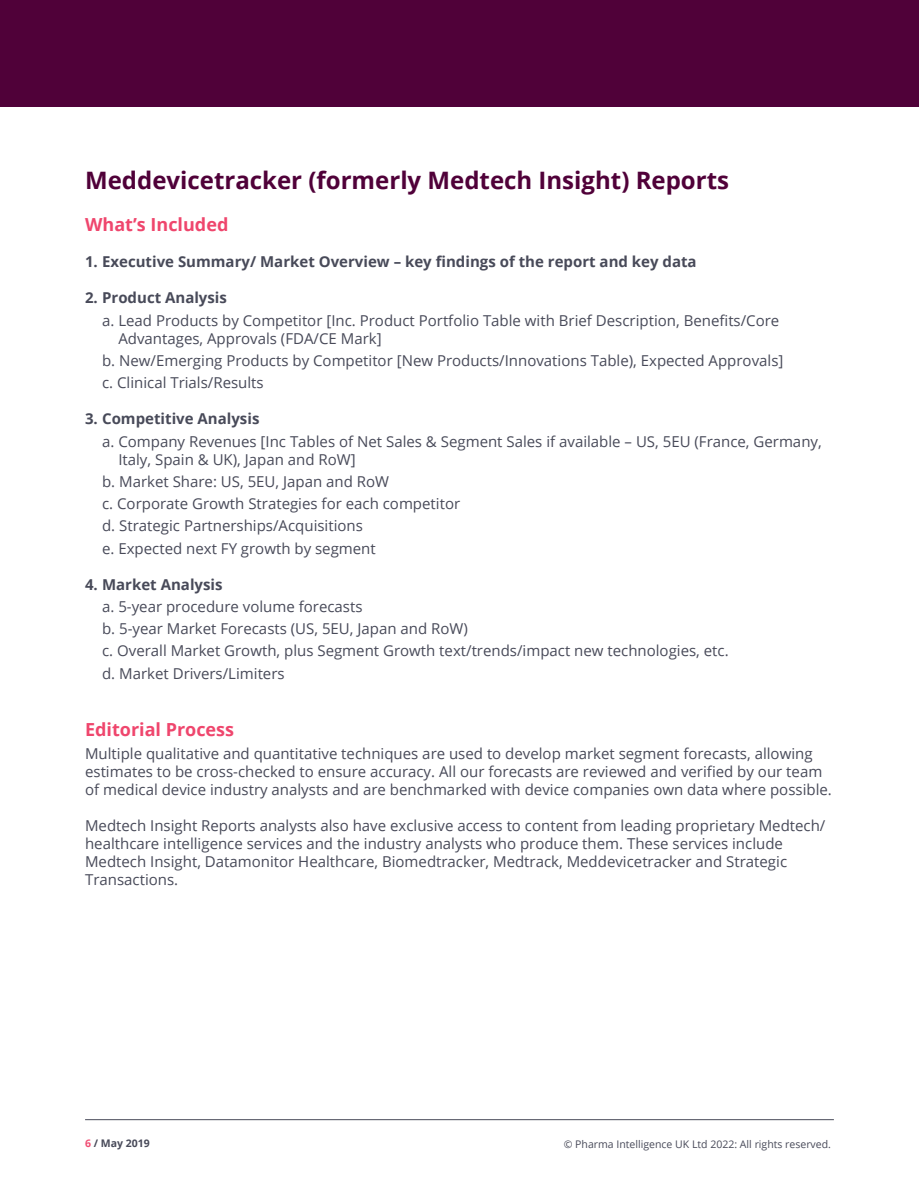
<style>
.page{position:relative;width:919px;height:1187px;background:#fff}
.page>*{position:absolute;margin:0;border:0;box-sizing:border-box;transform-origin:0 0}
.t1{font:700 24px "Open Sans";color:#500139}
.t2{font:700 18px "Open Sans";color:#ef466d}
.t3{font:15px/18px "Open Sans";color:#484a59}
.t4{font:700 15px "Open Sans";color:#484a59}
.t5{font:10.5px "Open Sans";color:#484a59}
.t6{font:700 10.5px "Open Sans";color:#484a59}
.s1{color:#f04e74}
</style>
<div class="page">
<div style="left:0;top:0;width:918px;height:106px;background:#500139"></div>
<hr style="left:85px;top:1119px;width:748px;height:1px;background:#484a59">
<h1 class="t1" style="left:85px;top:163px;width:645px">Meddevicetracker (formerly Medtech Insight) Reports</h1>
<p class="t2" style="left:85px;top:212px;width:145px">What’s Included</p>
<p class="t4" style="left:85px;top:251px;width:613px">1. Executive Summary/ Market Overview – key findings of the report and key data</p>
<p class="t4" style="left:85px;top:287px;width:143px">2. Product Analysis</p>
<p class="t3" style="left:118px;top:311px;width:662px;text-indent:-16px">a. Lead Products by Competitor [Inc. Product Portfolio Table with Brief Description, Benefits/Core<br>Advantages, Approvals (FDA/CE Mark]</p>
<p class="t3" style="left:102px;top:349px;width:682px;line-height:22.2px">b. New/Emerging Products by Competitor [New Products/Innovations Table), Expected Approvals] c. Clinical Trials/Results</p>
<p class="t4" style="left:85px;top:408px;width:176px">3. Competitive Analysis</p>
<p class="t3" style="left:118px;top:431px;width:704px;text-indent:-16px">a. Company Revenues [Inc Tables of Net Sales &amp; Segment Sales if available – US, 5EU (France, Germany,<br>Italy, Spain &amp; UK), Japan and RoW]</p>
<p class="t3" style="left:102px;top:470px;width:359px;line-height:22.2px">b. Market Share: US, 5EU, Japan and RoW<br>c. Corporate Growth Strategies for each competitor d. Strategic Partnerships/Acquisitions<br>e. Expected next FY growth by segment</p>
<p class="t4" style="left:85px;top:573px;width:139px">4. Market Analysis</p>
<p class="t3" style="left:102px;top:595px;width:628px;line-height:22.2px">a. 5-year procedure volume forecasts<br>b. 5-year Market Forecasts (US, 5EU, Japan and RoW)<br>c. Overall Market Growth, plus Segment Growth text/trends/impact new technologies, etc. d. Market Drivers/Limiters</p>
<p class="t2" style="left:85px;top:717px;width:151px">Editorial Process</p>
<p class="t3" style="left:85px;top:743px;width:748px">Multiple qualitative and quantitative techniques are used to develop market segment forecasts, allowing estimates to be cross-checked to ensure accuracy. All our forecasts are reviewed and verified by our team of medical device industry analysts and are benchmarked with device companies own data where possible.</p>
<p class="t3" style="left:85px;top:815px;width:741px">Medtech Insight Reports analysts also have exclusive access to content from leading proprietary Medtech/ healthcare intelligence services and the industry analysts who produce them. These services include Medtech Insight, Datamonitor Healthcare, Biomedtracker, Medtrack, Meddevicetracker and Strategic Transactions.</p>
<p class="t6" style="left:85px;top:1135px;width:66px"><span class="s1">6</span> / May 2019</p>
<p class="t5" style="left:563px;top:1136px;width:269px">© Pharma Intelligence UK Ltd 2022: All rights reserved.</p>
</div>
